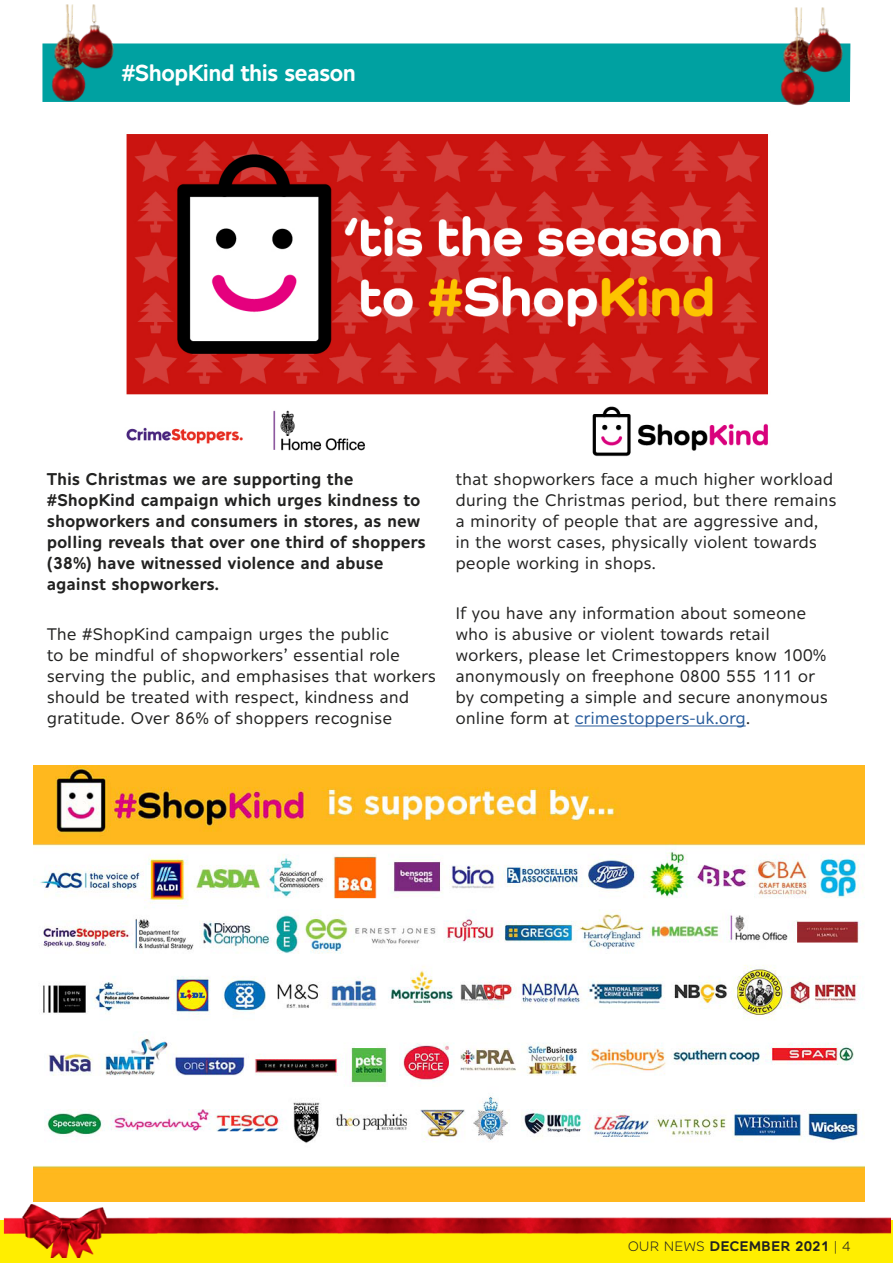
<style>
.page{position:relative;width:893px;height:1263px;background:#fff}
.page>*{position:absolute;margin:0;border:0;box-sizing:border-box;transform-origin:0 0}
.t1{font:600 22.5px "Alleyn";letter-spacing:-.05em;color:#fff}
.t2{font:16.5px/21px "Alleyn";letter-spacing:-.01em;color:#222221}
.t3{font:600 16.5px/21px "Alleyn";letter-spacing:-.01em;color:#222221}
.t4{font:600 13.5px "Alleyn";color:#222221}
.s1{color:#275b9b}
.s2{font-weight:400}
</style>
<div class="page">
<div style="left:0;top:1220px;width:893px;height:43px;background:#fe0"></div>
<div style="left:122px;top:43px;width:647px;height:59px;background:#00a1a1"></div>
<hr style="left:575px;top:725px;width:171px;height:1px;background:#275b9b">
<img style="left:126px;top:134px;width:642px;height:323px">
<img style="left:34px;top:766px;width:830px;height:432px">
<img style="left:769px;top:7px;width:81px;height:99px">
<img style="left:42px;top:4px;width:80px;height:98px">
<img style="left:3px;top:1198px;width:887px;height:59px">
<h1 class="t1" style="left:122px;top:59px;width:236px">#ShopKind this season</h1>
<p class="t3" style="left:47px;top:468px;width:380px">This Christmas we are supporting the #ShopKind campaign which urges kindness to shopworkers and consumers in stores, as new polling reveals that over one third of shoppers (38%) have witnessed violence and abuse against shopworkers.</p>
<p class="t2" style="left:47px;top:624px;width:391px">The #ShopKind campaign urges the public<br>to be mindful of shopworkers’ essential role serving the public, and emphasises that workers should be treated with respect, kindness and gratitude. Over 86% of shoppers recognise</p>
<p class="t2" style="left:455px;top:468px;width:383px">that shopworkers face a much higher workload during the Christmas period, but there remains a minority of people that are aggressive and, in the worst cases, physically violent towards people working in shops.</p>
<p class="t2" style="left:455px;top:603px;width:374px">If you have any information about someone who is abusive or violent towards retail workers, please let Crimestoppers know 100% anonymously on freephone 0800 555 111 or by competing a simple and secure anonymous online form at <span class="s1">crimestoppers-uk.org</span>.</p>
<p class="t4" style="left:628px;top:1237px;width:224px"><span class="s2">OUR NEWS</span> DECEMBER 2021 <span class="s2">| 4</span></p>
</div>
